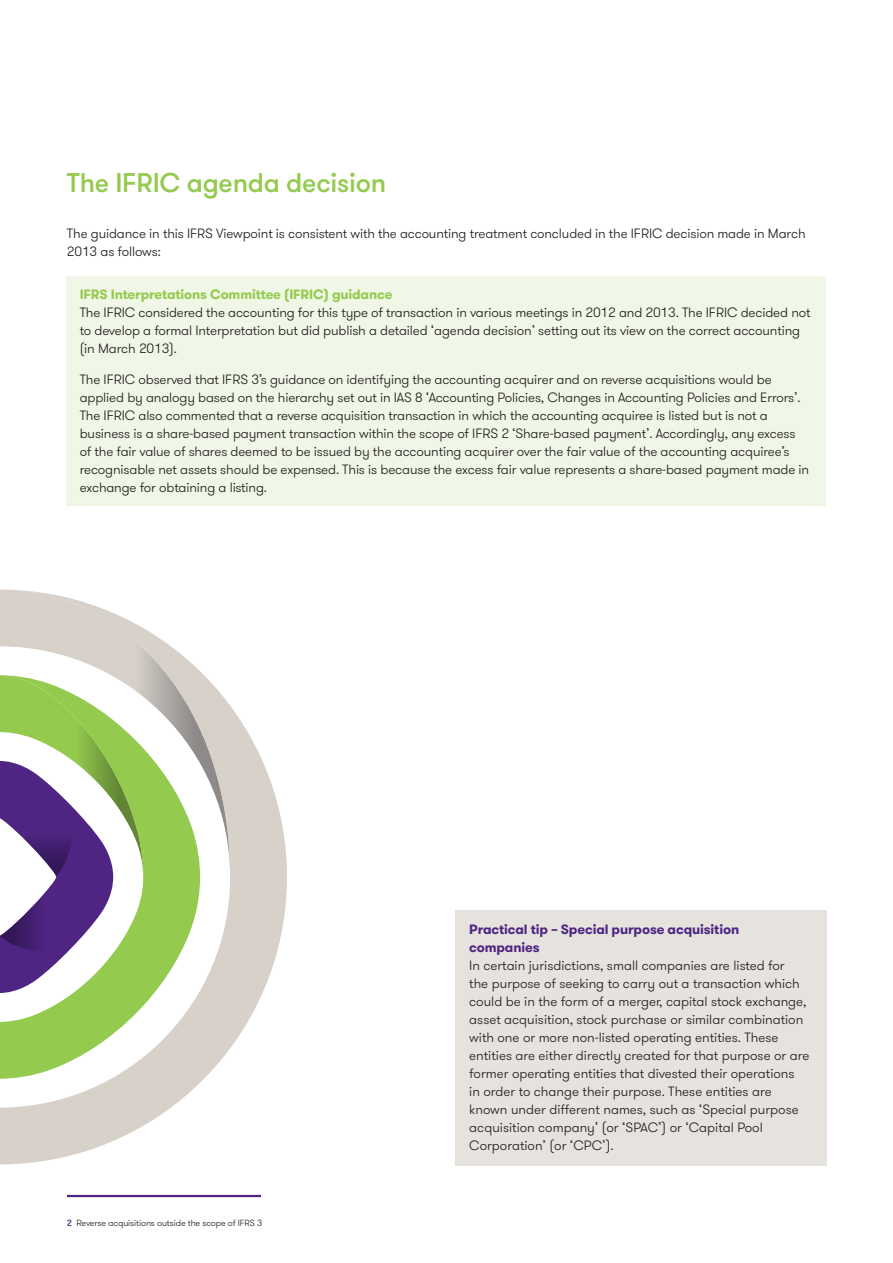
<style>
.page{position:relative;width:893px;height:1263px;background:#fff}
.page>*{position:absolute;margin:0;border:0;box-sizing:border-box;transform-origin:0 0}
._03_Headline_three_L{font:500 27px "GT Walsheim Pro";letter-spacing:-.01em;color:#94ca4e}
._11_Body_text{font:300 13.5px/18px "GT Walsheim Pro";letter-spacing:-.01em;color:#231f20}
._05_Subheading_one_B{font:700 13.5px/18px "GT Walsheim Pro";letter-spacing:-.01em;color:#4e2582}
._05_Subheading_one_B-2{font:700 13.5px "GT Walsheim Pro";letter-spacing:-.01em;color:#94ca4e}
.t1{font:300 9px "GT Walsheim Pro";letter-spacing:-.01em;color:#231f20}
.s1{font-weight:500;color:#4e2582}
</style>
<div class="page">
<hr style="left:67px;top:1195px;width:194px;height:2px;background:#4e2582">
<div style="left:455px;top:910px;width:371px;height:255px;background:#e6e2de"></div>
<div style="left:67px;top:276px;width:759px;height:230px;background:#f0f7e6"></div>
<svg style="left:0;top:589px;width:287px;height:575px"></svg>
<svg style="left:0;top:675px;width:200px;height:404px"></svg>
<svg style="left:0;top:761px;width:113px;height:232px"></svg>
<p class="_03_Headline_three_L" style="left:67px;top:166px;width:321px">The IFRIC agenda decision</p>
<p class="_11_Body_text" style="left:67px;top:224px;width:740px">The guidance in this IFRS Viewpoint is consistent with the accounting treatment concluded in the IFRIC decision made in March<br>2013 as follows:</p>
<p class="_05_Subheading_one_B-2" style="left:80px;top:286px;width:314px">IFRS Interpretations Committee (IFRIC) guidance</p>
<p class="_11_Body_text" style="left:80px;top:304px;width:732px">The IFRIC considered the accounting for this type of transaction in various meetings in 2012 and 2013. The IFRIC decided not to develop a formal Interpretation but did publish a detailed ‘agenda decision’ setting out its view on the correct accounting (in March 2013).</p>
<p class="_11_Body_text" style="left:80px;top:371px;width:731px">The IFRIC observed that IFRS 3’s guidance on identifying the accounting acquirer and on reverse acquisitions would be applied by analogy based on the hierarchy set out in IAS 8 ‘Accounting Policies, Changes in Accounting Policies and Errors’.<br>The IFRIC also commented that a reverse acquisition transaction in which the accounting acquiree is listed but is not a business is a share-based payment transaction within the scope of IFRS 2 ‘Share-based payment’. Accordingly, any excess of the fair value of shares deemed to be issued by the accounting acquirer over the fair value of the accounting acquiree’s recognisable net assets should be expensed. This is because the excess fair value represents a share-based payment made in exchange for obtaining a listing.</p>
<p class="t1" style="left:67px;top:1217px;width:197px"><span class="s1">2</span> Reverse acquisitions outside the scope of IFRS 3</p>
<p class="_05_Subheading_one_B" style="left:469px;top:920px;width:271px">Practical tip – Special purpose acquisition companies</p>
<p class="_11_Body_text" style="left:469px;top:956px;width:342px">In certain jurisdictions, small companies are listed for<br>the purpose of seeking to carry out a transaction which could be in the form of a merger, capital stock exchange, asset acquisition, stock purchase or similar combination with one or more non-listed operating entities. These entities are either directly created for that purpose or are former operating entities that divested their operations<br>in order to change their purpose. These entities are known under different names, such as ‘Special purpose acquisition company’ (or ‘SPAC’) or ‘Capital Pool Corporation’ (or ‘CPC’).</p>
</div>
